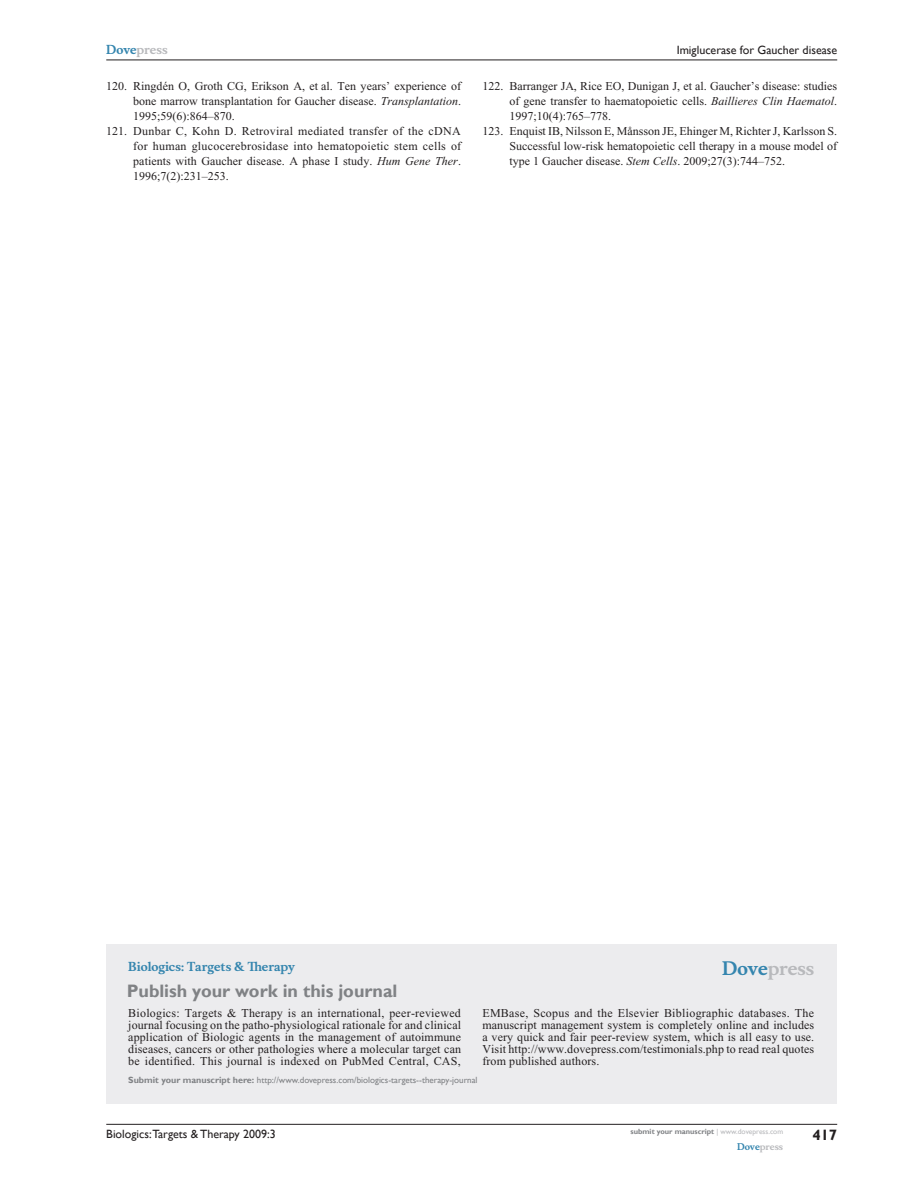
<style>
.page{position:relative;width:918px;height:1188px;background:#fff}
.page>*{position:absolute;margin:0;border:0;box-sizing:border-box;transform-origin:0 0}
.t1{font:700 18px "Gill Sans";color:#808285}
.t2{font:700 18px "Musee";color:#b8b9bc}
.t3{font:700 15px "Gill Sans";color:#231f20}
.t4{font:12px/12px "Times New Roman";color:#231f20;text-align:justify}
.t5{font:12px "Times New Roman";letter-spacing:.025em;color:#231f20}
.t6{font:12px "Gill Sans";color:#231f20}
.t7{font:700 12px "Musee";color:#3485ae}
.t8{font:700 12px "Musee";color:#b8b9bc}
.t9{font:9px "Gill Sans";color:#808285}
.t10{font:700 9px "Musee";color:#b8b9bc}
.t11{font:700 7.5px "Gill Sans";color:#808285}
.s1{color:#3485ae}
.s2{font-style:italic}
.s3{font-weight:700}
.s4{font-weight:400;color:#b8b9bc}
</style>
<div class="page">
<div style="left:106px;top:944px;width:731px;height:159px;background:#ececee"></div>
<hr style="left:106px;top:1124px;width:731px;height:1px;background:#231f20">
<hr style="left:106px;top:60px;width:731px;height:1px;background:#231f20">
<p class="t8" style="left:106px;top:43px;width:63px"><span class="s1">Dove</span>press</p>
<p class="t6" style="left:677px;top:43px;width:162px">Imiglucerase for Gaucher disease</p>
<p class="t4" style="left:106px;top:80px;width:356px">120. Ringdén O, Groth CG, Erikson A, et al. Ten years’ experience of</p>
<p class="t4" style="left:133px;top:95px;width:329px">bone marrow transplantation for Gaucher disease. <span class="s2">Transplantation</span>.</p>
<p class="t4" style="left:133px;top:110px;width:103px">1995;59(6):864–870.</p>
<p class="t5" style="left:106px;top:125px;width:356px">121. Dunbar C, Kohn D. Retroviral mediated transfer of the cDNA</p>
<p class="t5" style="left:133px;top:140px;width:330px">for human glucocerebrosidase into hematopoietic stem cells of</p>
<p class="t4" style="left:133px;top:155px;width:329px">patients with Gaucher disease. A phase I study. <span class="s2">Hum Gene Ther</span>.</p>
<p class="t4" style="left:133px;top:170px;width:97px">1996;7(2):231–253.</p>
<p class="t4" style="left:482px;top:80px;width:356px">122. Barranger JA, Rice EO, Dunigan J, et al. Gaucher’s disease: studies</p>
<p class="t4" style="left:509px;top:95px;width:329px">of gene transfer to haematopoietic cells. <span class="s2">Baillieres Clin Haematol</span>.</p>
<p class="t4" style="left:509px;top:110px;width:103px">1997;10(4):765–778.</p>
<p class="t4" style="left:482px;top:125px;width:356px">123. Enquist IB, Nilsson E, Månsson JE, Ehinger M, Richter J, Karlsson S.</p>
<p class="t4" style="left:509px;top:140px;width:329px">Successful low-risk hematopoietic cell therapy in a mouse model of</p>
<p class="t4" style="left:509px;top:155px;width:277px">type 1 Gaucher disease. <span class="s2">Stem Cells</span>. 2009;27(3):744–752.</p>
<p class="t7" style="left:128px;top:959px;width:168px">Biologics: Targets &amp; Therapy</p>
<h1 class="t1" style="left:127px;top:980px;width:272px">Publish your work in this journal</h1>
<h1 class="t2" style="left:722px;top:958px;width:94px"><span class="s1">Dove</span>press</h1>
<p class="t4" style="left:128px;top:1007px;width:334px">Biologics: Targets &amp; Therapy is an international, peer-reviewed journal focusing on the patho-physiological rationale for and clinical application of Biologic agents in the management of autoimmune diseases, cancers or other pathologies where a molecular target can be identified. This journal is indexed on PubMed Central, CAS,</p>
<p class="t4" style="left:482px;top:1007px;width:333px">EMBase, Scopus and the Elsevier Bibliographic databases. The manuscript management system is completely online and includes a very quick and fair peer-review system, which is all easy to use.<br>Visit http://www.dovepress.com/testimonials.php to read real quotes from published authors.</p>
<p class="t9" style="left:128px;top:1075px;width:351px"><span class="s3">Submit your manuscript here:</span> http://www.dovepress.com/biologics-targets--therapy-journal</p>
<p class="t6" style="left:106px;top:1127px;width:171px">Biologics:Targets &amp; Therapy 2009:3</p>
<p class="t11" style="left:631px;top:1127px;width:154px">submit your manuscript <span class="s4">| www.dovepress.com</span></p>
<p class="t10" style="left:737px;top:1141px;width:48px"><span class="s1">Dove</span>press</p>
<p class="t3" style="left:812px;top:1126px;width:26px">417</p>
</div>
